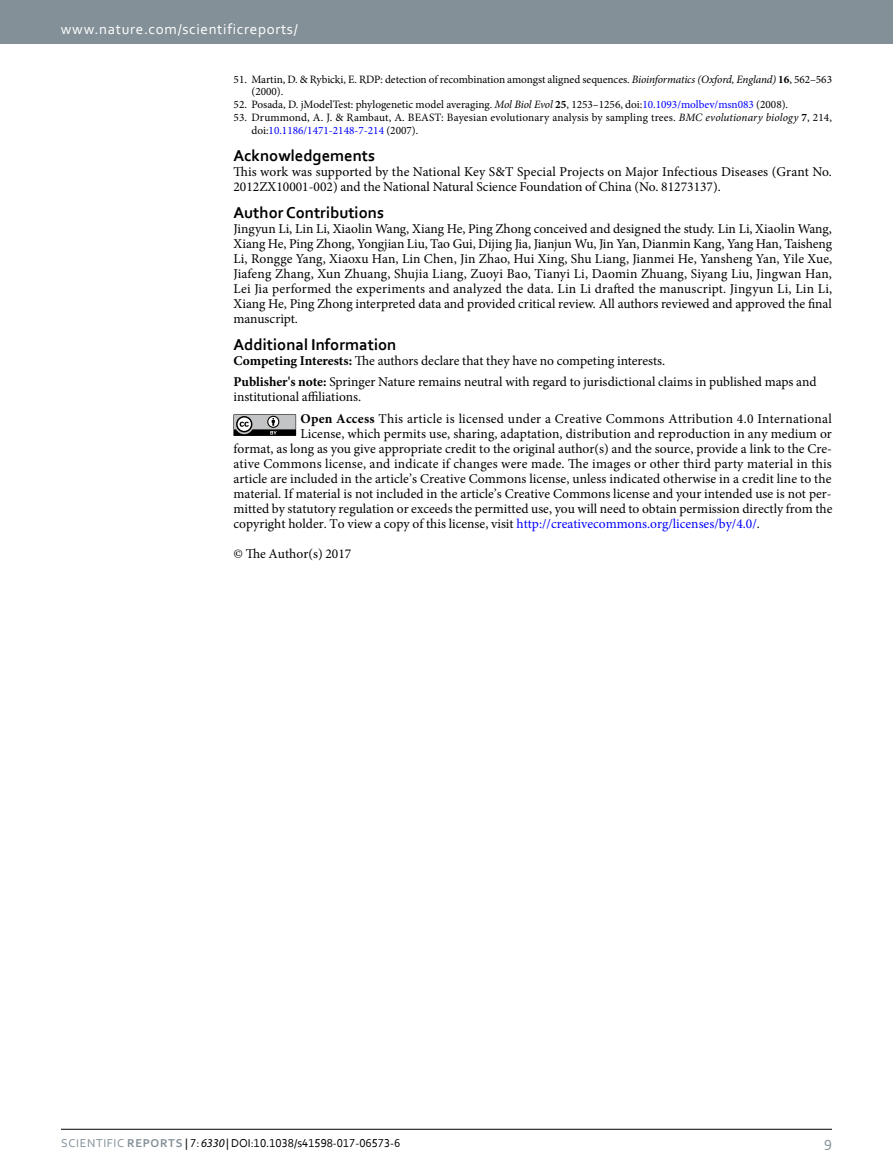
<style>
.page{position:relative;width:893px;height:1174px;background:#fff}
.page>*{position:absolute;margin:0;border:0;box-sizing:border-box;transform-origin:0 0}
.t1{font:700 16.5px "Corbel";color:#000}
.t2{font:15px "Corbel 2";letter-spacing:.045em;color:#fff}
.t3{font:15px "Corbel 2";color:#839097}
.t4{font:13.5px/15px "Minion Pro";color:#000}
.t5{font:13.5px/21.8px "Minion Pro";letter-spacing:.02em;color:#000}
.t6{font:12px "Corbel";color:#000}
.t7{font:11.25px/12.8px "Minion Pro";color:#000}
.s1{font-style:italic}
.s2{font-weight:700}
.s3{color:#00f}
.s4{font-family:"Corbel 2";color:#839097}
.s5{font-family:"Corbel Bold 2";color:#839097}
.s6{font-family:"Myriad Pro";font-style:italic}
</style>
<div class="page">
<div style="left:0;top:0;width:893px;height:43px;background:#839097"></div>
<hr style="left:61px;top:1129px;width:771px;height:1px;background:#000">
<svg style="left:233px;top:414px;width:63px;height:22px"></svg>
<p class="t2" style="left:61px;top:19px;width:238px">www.nature.com/scientificreports/</p>
<p class="t7" style="left:251px;top:73px;width:582px;text-indent:-18px">51. Martin, D. &amp; Rybicki, E. RDP: detection of recombination amongst aligned sequences. <span class="s1">Bioinformatics (Oxford, England)</span> <span class="s2">16</span>, 562–563 (2000).</p>
<p class="t7" style="left:234px;top:98px;width:556px">52. Posada, D. jModelTest: phylogenetic model averaging. <span class="s1">Mol Biol Evol</span> <span class="s2">25</span>, 1253–1256, doi:<span class="s3">10.1093/molbev/msn083</span> (2008).</p>
<p class="t7" style="left:251px;top:111px;width:582px;text-indent:-18px">53. Drummond, A. J. &amp; Rambaut, A. BEAST: Bayesian evolutionary analysis by sampling trees. <span class="s1">BMC evolutionary biology</span> <span class="s2">7</span>, 214, doi:<span class="s3">10.1186/1471-2148-7-214</span> (2007).</p>
<p class="t1" style="left:233px;top:145px;width:143px">Acknowledgements</p>
<p class="t4" style="left:233px;top:164px;width:600px">This work was supported by the National Key S&amp;T Special Projects on Major Infectious Diseases (Grant No.<br>2012ZX10001-002) and the National Natural Science Foundation of China (No. 81273137).</p>
<p class="t1" style="left:233px;top:202px;width:152px">Author Contributions</p>
<p class="t4" style="left:233px;top:221px;width:600px;text-align:justify">Jingyun Li, Lin Li, Xiaolin Wang, Xiang He, Ping Zhong conceived and designed the study. Lin Li, Xiaolin Wang, Xiang He, Ping Zhong, Yongjian Liu, Tao Gui, Dijing Jia, Jianjun Wu, Jin Yan, Dianmin Kang, Yang Han, Taisheng Li, Rongge Yang, Xiaoxu Han, Lin Chen, Jin Zhao, Hui Xing, Shu Liang, Jianmei He, Yansheng Yan, Yile Xue, Jiafeng Zhang, Xun Zhuang, Shujia Liang, Zuoyi Bao, Tianyi Li, Daomin Zhuang, Siyang Liu, Jingwan Han, Lei Jia performed the experiments and analyzed the data. Lin Li drafted the manuscript. Jingyun Li, Lin Li, Xiang He, Ping Zhong interpreted data and provided critical review. All authors reviewed and approved the final manuscript.</p>
<p class="t1" style="left:233px;top:334px;width:164px">Additional Information</p>
<p class="t4" style="left:233px;top:349px;width:584px;line-height:21.8px"><span class="s2">Competing Interests:</span> The authors declare that they have no competing interests.<br><span class="s2">Publisher's note:</span> Springer Nature remains neutral with regard to jurisdictional claims in published maps and</p>
<p class="t5" style="left:301px;top:386px;width:533px;text-indent:-67px">institutional affiliations.<br><span class="s2">Open Access</span> This article is licensed under a Creative Commons Attribution 4.0 International</p>
<p class="t4" style="left:233px;top:426px;width:601px;text-align:justify;text-indent:67px">License, which permits use, sharing, adaptation, distribution and reproduction in any medium or format, as long as you give appropriate credit to the original author(s) and the source, provide a link to the Cre&shy;ative Commons license, and indicate if changes were made. The images or other third party material in this article are included in the article’s Creative Commons license, unless indicated otherwise in a credit line to the material. If material is not included in the article’s Creative Commons license and your intended use is not per&shy;mitted by statutory regulation or exceeds the permitted use, you will need to obtain permission directly from the copyright holder. To view a copy of this license, visit <span class="s3">http://creativecommons.org/licenses/by/4.0/</span>.</p>
<p class="t4" style="left:233px;top:546px;width:119px">© The Author(s) 2017</p>
<p class="t6" style="left:61px;top:1135px;width:341px"><span class="s4">ScIentIfIc</span> <span class="s5">REPORTS</span> | 7: <span class="s6">6330</span> | DOI:10.1038/s41598-017-06573-6</p>
<p class="t3" style="left:824px;top:1132px;width:9px">9</p>
</div>
